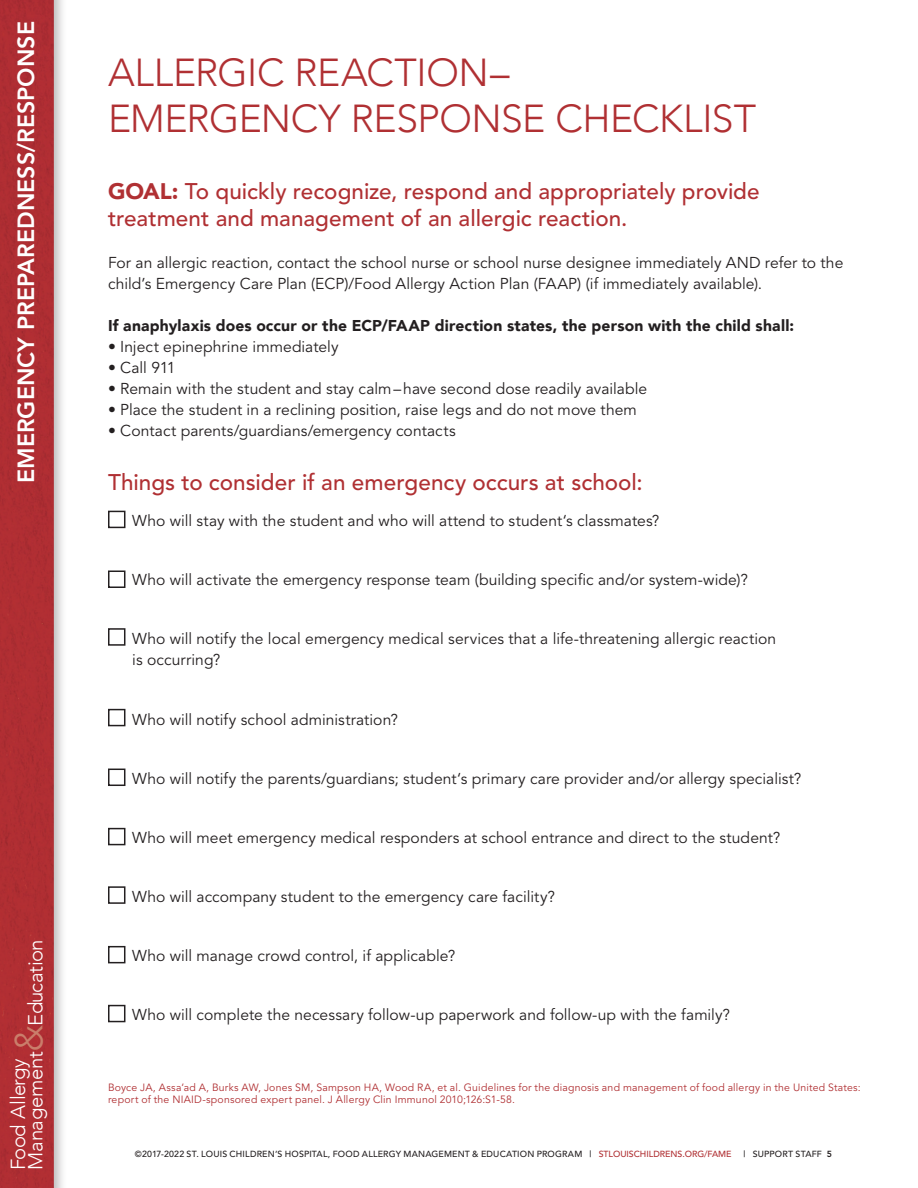
<style>
.page{position:relative;width:918px;height:1188px;background:#fff}
.page>*{position:absolute;margin:0;border:0;box-sizing:border-box;transform-origin:0 0}
.body_header{font:300 39px/46.8px "Avenir";letter-spacing:-.01em;color:#b03033}
.t1{font:800 23.25px "Avenir";color:#fff}
.sub-head{font:500 22.5px/27px "Avenir";color:#b03033}
.t2{font:300 20.4px "Avenir";letter-spacing:-.02em;color:#fff}
.t3{font:300 20.4px "Avenir";letter-spacing:-.04em;color:#fff}
.body{font:15.6px/21px "Avenir";letter-spacing:.005em;color:#231f20}
.body-2{font:900 15.6px "Avenir";letter-spacing:.015em;color:#231f20}
.t4{font:10.5px/12px "Avenir";letter-spacing:.02em;color:#b03033}
.Body_no_indent{font:500 8.85px "Avenir";letter-spacing:.015em;color:#231f20}
.s1{font-size:38.85px;color:#ca7e6b}
.s2{font-weight:900}
.s3{color:#b03033}
.s4{font-weight:800}
</style>
<div class="page">
<div style="left:108px;top:511px;width:17px;height:17px;border:2px solid #231f20"></div>
<div style="left:108px;top:571px;width:17px;height:17px;border:2px solid #231f20"></div>
<div style="left:108px;top:628px;width:17px;height:18px;border:2px solid #231f20"></div>
<div style="left:108px;top:709px;width:17px;height:17px;border:2px solid #231f20"></div>
<div style="left:108px;top:769px;width:17px;height:17px;border:2px solid #231f20"></div>
<div style="left:108px;top:828px;width:17px;height:17px;border:2px solid #231f20"></div>
<div style="left:108px;top:886px;width:17px;height:18px;border:2px solid #231f20"></div>
<div style="left:108px;top:946px;width:17px;height:17px;border:2px solid #231f20"></div>
<div style="left:108px;top:1005px;width:17px;height:17px;border:2px solid #231f20"></div>
<div style="left:0;top:0;width:67px;height:1188px;background:#231f20;opacity:.3"></div>
<div style="left:0;top:0;width:54px;height:1188px;background:#af2e33"></div>
<p class="t1" style="left:12px;top:202px;width:182px;rotate:-90deg">SUPPORT STAFF</p>
<p class="t1" style="left:12px;top:483px;width:463px;rotate:-90deg">EMERGENCY PREPAREDNESS/RESPONSE</p>
<p class="t2" style="left:24px;top:1170px;width:232px;rotate:-90deg">Management<span class="s1">&amp;</span>Education</p>
<p class="t3" style="left:6px;top:1170px;width:113px;rotate:-90deg">Food Allergy</p>
<p class="body_header" style="left:108px;top:49px;width:650px">ALLERGIC REACTION–<br>EMERGENCY RESPONSE CHECKLIST</p>
<p class="sub-head" style="left:108px;top:179px;width:653px"><span class="s2">GOAL:</span> To quickly recognize, respond and appropriately provide treatment and management of an allergic reaction.</p>
<p class="body" style="left:108px;top:253px;width:737px">For an allergic reaction, contact the school nurse or school nurse designee immediately AND refer to the child’s Emergency Care Plan (ECP)/Food Allergy Action Plan (FAAP) (if immediately available).</p>
<p class="body-2" style="left:108px;top:312px;width:688px">If anaphylaxis does occur or the ECP/FAAP direction states, the person with the child shall:</p>
<p class="body" style="left:108px;top:337px;width:232px">• Inject epinephrine immediately</p>
<p class="body" style="left:108px;top:358px;width:69px">• Call 911</p>
<p class="body" style="left:108px;top:379px;width:541px">• Remain with the student and stay calm–have second dose readily available</p>
<p class="body" style="left:108px;top:400px;width:530px">• Place the student in a reclining position, raise legs and do not move them</p>
<p class="body" style="left:108px;top:421px;width:349px">• Contact parents/guardians/emergency contacts</p>
<p class="sub-head" style="left:108px;top:470px;width:536px">Things to consider if an emergency occurs at school:</p>
<p class="body" style="left:132px;top:511px;width:529px">Who will stay with the student and who will attend to student‘s classmates?</p>
<p class="body" style="left:132px;top:570px;width:617px">Who will activate the emergency response team (building specific and/or system-wide)?</p>
<p class="body" style="left:132px;top:629px;width:645px">Who will notify the local emergency medical services that a life-threatening allergic reaction is occurring?</p>
<p class="body" style="left:132px;top:709px;width:267px">Who will notify school administration?</p>
<p class="body" style="left:132px;top:768px;width:671px">Who will notify the parents/guardians; student‘s primary care provider and/or allergy specialist?</p>
<p class="body" style="left:132px;top:827px;width:650px">Who will meet emergency medical responders at school entrance and direct to the student?</p>
<p class="body" style="left:132px;top:886px;width:424px">Who will accompany student to the emergency care facility?</p>
<p class="body" style="left:132px;top:946px;width:325px">Who will manage crowd control, if applicable?</p>
<p class="body" style="left:132px;top:1005px;width:599px">Who will complete the necessary follow-up paperwork and follow-up with the family?</p>
<p class="t4" style="left:108px;top:1081px;width:754px">Boyce JA, Assa’ad A, Burks AW, Jones SM, Sampson HA, Wood RA, et al. Guidelines for the diagnosis and management of food allergy in the United States: report of the NIAID-sponsored expert panel. J Allergy Clin Immunol 2010;126:S1-58.</p>
<p class="Body_no_indent" style="left:135px;top:1149px;width:598px">©2017-2022 ST. LOUIS CHILDREN’S HOSPITAL, FOOD ALLERGY MANAGEMENT &amp; EDUCATION PROGRAM | <span class="s3">STLOUISCHILDRENS.ORG/FAME</span></p>
<p class="Body_no_indent" style="left:744px;top:1149px;width:90px">| SUPPORT STAFF <span class="s4">5</span></p>
</div>
